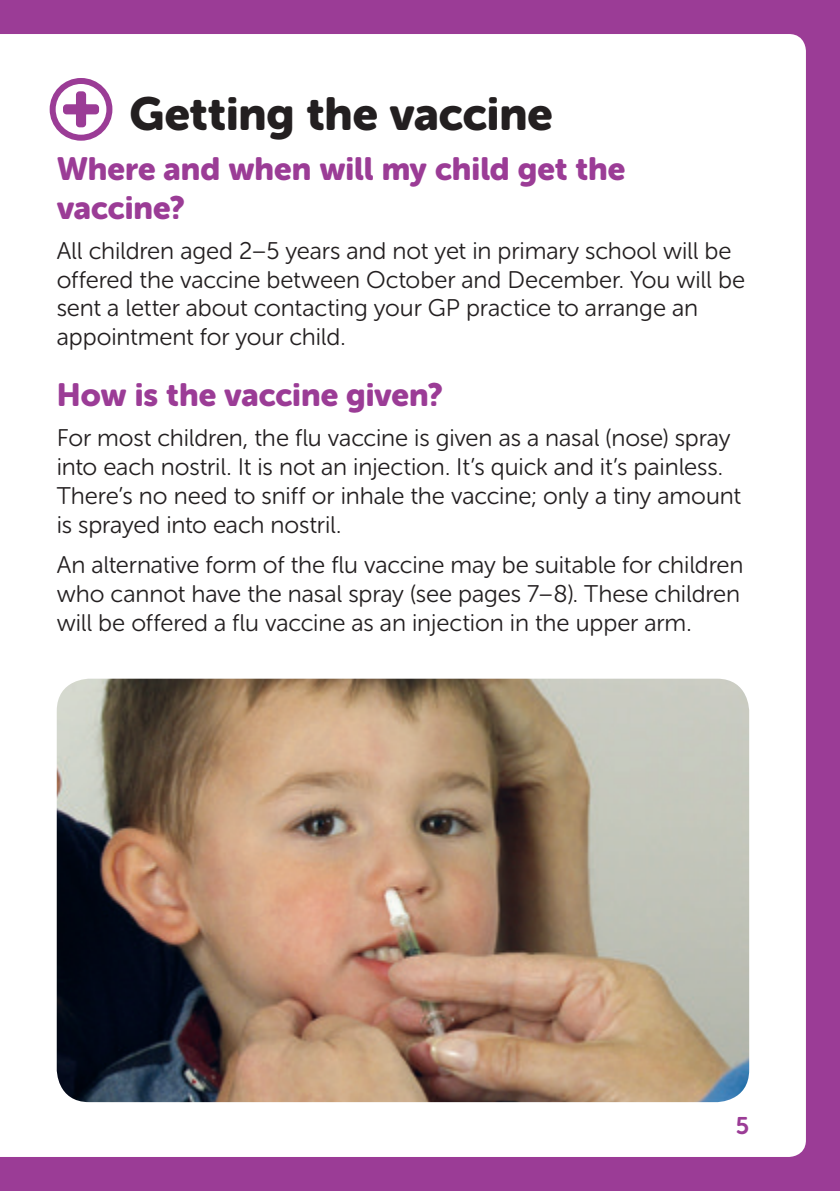
<style>
.page{position:relative;width:840px;height:1191px;background:#fff}
.page>*{position:absolute;margin:0;border:0;box-sizing:border-box;transform-origin:0 0}
.Heading_2{font:46px "Museo Sans Rounded 900";color:#231f20}
.Body_copy{font:32px/38.4px "Museo Sans Rounded 900";color:#9b3c96}
.Heading_2-2{font:32px "Museo Sans Rounded 900";color:#9b3c96}
.Body_copy-2{font:24px/28.8px "Museo Sans Rounded 300";letter-spacing:-.005em;color:#231f20}
.t1{font:24px "Museo Sans Rounded 700";color:#9b3c96}
</style>
<div class="page">
<div style="left:0;top:0;width:839px;height:1191px;background:#9b3c96"></div>
<div style="left:0;top:34px;width:805px;height:1123px;background:#fff"></div>
<div style="left:50px;top:78px;width:62px;height:63px;border:6px solid #9b3c96;border-radius:50%"></div>
<svg style="left:62px;top:90px;width:38px;height:38px"></svg>
<img style="left:57px;top:678px;width:691px;height:424px">
<h1 class="Heading_2" style="left:129px;top:88px;width:424px">Getting the vaccine</h1>
<p class="Body_copy" style="left:57px;top:150px;width:570px">Where and when will my child get the vaccine?</p>
<p class="Body_copy-2" style="left:57px;top:236px;width:689px">All children aged 2–5 years and not yet in primary school will be offered the vaccine between October and December. You will be sent a letter about contacting your GP practice to arrange an appointment for your child.</p>
<h1 class="Heading_2-2" style="left:57px;top:377px;width:387px">How is the vaccine given?</h1>
<p class="Body_copy-2" style="left:57px;top:424px;width:685px">For most children, the flu vaccine is given as a nasal (nose) spray into each nostril. It is not an injection. It’s quick and it’s painless.<br>There’s no need to sniff or inhale the vaccine; only a tiny amount is sprayed into each nostril.</p>
<p class="Body_copy-2" style="left:57px;top:550px;width:687px">An alternative form of the flu vaccine may be suitable for children who cannot have the nasal spray (see pages 7–8). These children will be offered a flu vaccine as an injection in the upper arm.</p>
<p class="t1" style="left:735px;top:1112px;width:15px">5</p>
</div>
